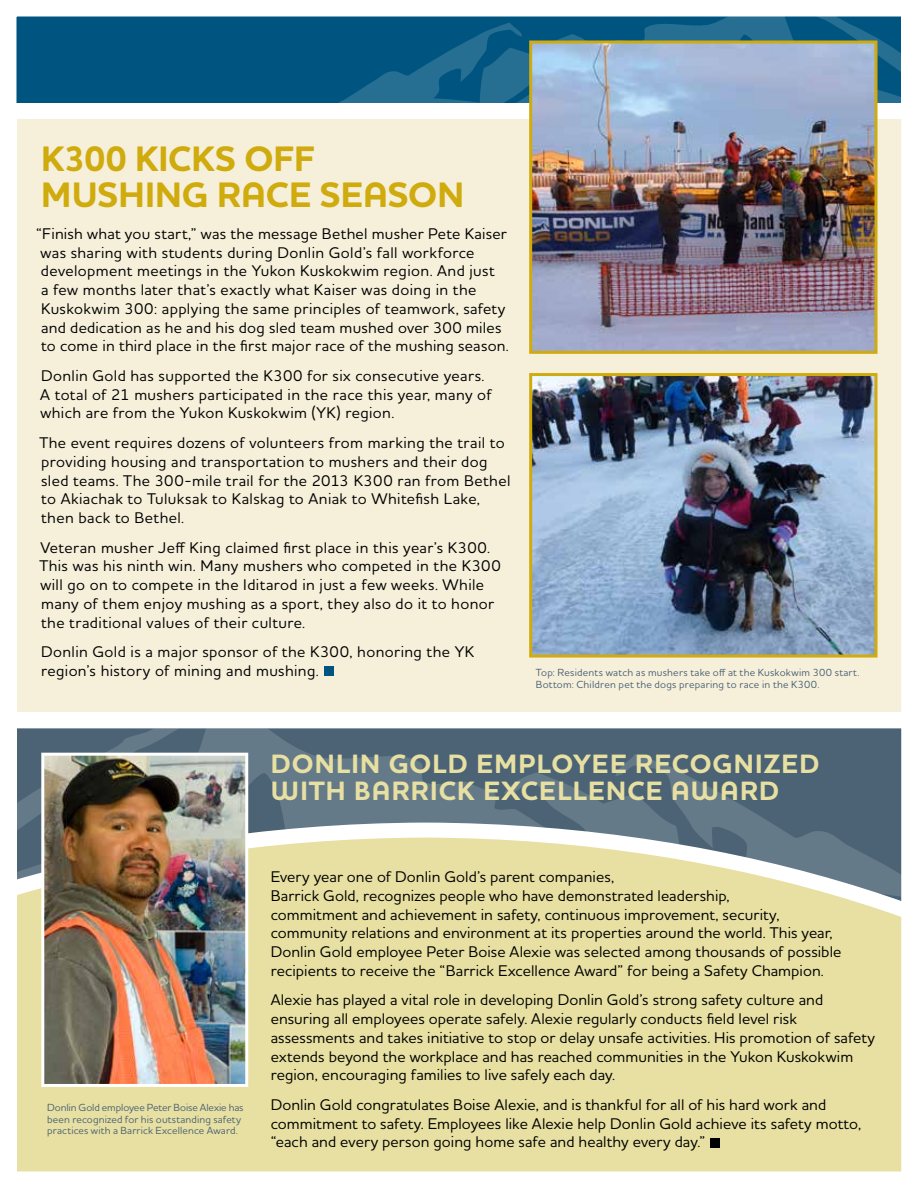
<style>
.page{position:relative;width:918px;height:1188px;background:#fff}
.page>*{position:absolute;margin:0;border:0;box-sizing:border-box;transform-origin:0 0}
.t1{font:700 36px/36px "Houschka Pro";color:#d0ab0d}
.t2{font:700 27px/27px "Houschka Pro";letter-spacing:.04em;color:#e7e0a2}
.t3{font:500 15.75px/18.8px "Houschka Pro";letter-spacing:.01em;color:#000}
.t4{font:500 10.5px/11.2px "Houschka Pro";letter-spacing:.01em;color:#4b6375}
</style>
<div class="page">
<img style="left:16px;top:16px;width:886px;height:1156px">
<h1 class="t1" style="left:41px;top:141px;width:227px">K300 KICKS OFF<br>MUSHING RAC</h1>
<h1 class="t1" style="left:289px;top:177px;width:176px">E SEASON</h1>
<p class="t3" style="left:36px;top:224px;width:474px">“Finish what you start,” was the message Bethel musher Pete Kaiser was sharing with students during Donlin Gold’s fall workforce development meetings in the Yukon Kuskokwim region. And just<br>a few months later that’s exactly what Kaiser was doing in the Kuskokwim 300: applying the same principles of teamwork, safety and dedication as he and his dog sled team mushed over 300 miles to come in third place in the first major race of the mushing season.</p>
<p class="t3" style="left:40px;top:366px;width:453px">Donlin Gold has supported the K300 for six consecutive years.<br>A total of 21 mushers participated in the race this year, many of which are from the Yukon Kuskokwim (YK) region.</p>
<p class="t3" style="left:39px;top:433px;width:473px">The event requires dozens of volunteers from marking the trail to providing housing and transportation to mushers and their dog sled teams. The 300-mile trail for the 2013 K300 ran from Bethel to Akiachak to Tuluksak to Kalskag to Aniak to Whitefish Lake, then back to Bethel.</p>
<p class="t3" style="left:39px;top:537px;width:463px">Veteran musher Jeff King claimed first place in this year’s K300.<br>This was his ninth win. Many mushers who competed in the K300 will go on to compete in the Iditarod in just a few weeks. While many of them enjoy mushing as a sport, they also do it to honor the traditional values of their culture.</p>
<p class="t3" style="left:41px;top:642px;width:435px">Donlin Gold is a major sponsor of the K300, honoring the YK region’s history of mining and mushing.</p>
<p class="t4" style="left:536px;top:667px;width:325px">Top: Residents watch as mushers take off at the Kuskokwim 300 start.<br>Bottom: Children pet the dogs preparing to race in the K300.</p>
<h2 class="t2" style="left:271px;top:750px;width:545px">DONLIN GOLD EMPLOYEE RECOGNIZED<br>WITH BA RRICK EXCELLENCE AWA RD</h2>
<p class="t4" style="left:47px;top:1102px;width:198px">Donlin Gold employee Peter Boise Alexie has been recognized for his outstanding safety practices with a Barrick Excellence Award.</p>
<p class="t3" style="left:271px;top:867px;width:572px">Every year one of Donlin Gold’s parent companies,<br>Barrick Gold, recognizes people who have demonstrated leadership,<br>commitment and achievement in safety, continuous improvement, security, community relations and environment at its properties around the world. This year, Donlin Gold employee Peter Boise Alexie was selected among thousands of possible recipients to receive the “Barrick Excellence Award” for being a Safety Champion.</p>
<p class="t3" style="left:271px;top:990px;width:606px">Alexie has played a vital role in developing Donlin Gold’s strong safety culture and ensuring all employees operate safely. Alexie regularly conducts field level risk assessments and takes initiative to stop or delay unsafe activities. H is promotion of safety extends beyond the workplace and has reached communities in the Yukon Kuskokwim region, encouraging families to live safely each day.</p>
<p class="t3" style="left:271px;top:1095px;width:592px">Donlin Gold congratulates Boise Alexie, and is thankful for all of his hard work and commitment to safety. Employees like Alexie help Donlin Gold achieve its safety motto, “each and every person going home safe and healthy every day.”</p>
</div>
